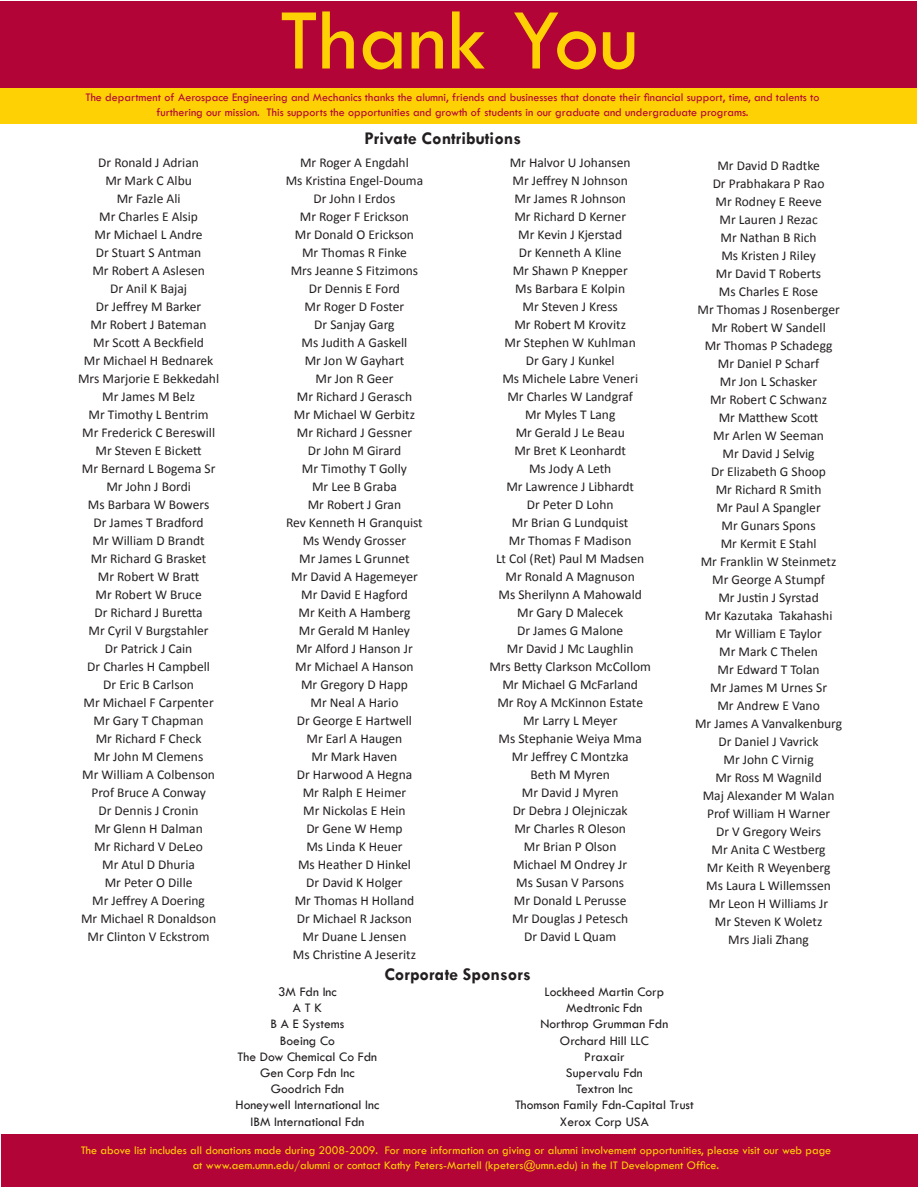
<style>
.page{position:relative;width:918px;height:1188px;background:#fff}
.page>*{position:absolute;margin:0;border:0;box-sizing:border-box;transform-origin:0 0}
.t1{font:90px "Tw Cen";color:#fed105}
.t2{font:700 18px "Tw Cen";color:#231f20}
.t3{font:13.5px/18px "Calibri";color:#231f20;text-align:center}
.t4{font:13.5px/16.2px "Tw Cen";color:#231f20;text-align:center}
.t5{font:12px/14.4px "Tw Cen";color:#b30437;text-align:center}
.t6{font:12px/14.4px "Tw Cen";color:#fed105;text-align:center}
</style>
<div class="page">
<div style="left:1px;top:1135px;width:917px;height:52px;background:#b30437"></div>
<div style="left:1px;top:1px;width:916px;height:87px;background:#b30437"></div>
<div style="left:1px;top:88px;width:916px;height:36px;background:#fed105"></div>
<h1 class="t1" style="left:279px;top:-8px;width:361px">Thank You</h1>
<p class="t5" style="left:85px;top:91px;width:736px">The department of Aerospace Engineering and Mechanics thanks the alumni, friends and businesses that donate their financial support, time, and talents to furthering our mission. This supports the opportunities and growth of students in our graduate and undergraduate programs.</p>
<h2 class="t2" style="left:364px;top:129px;width:158px">Private Contributions</h2>
<p class="t3" style="left:78px;top:155px;width:143px">Dr Ronald J Adrian<br>Mr Mark C Albu<br>Mr Fazle Ali<br>Mr Charles E Alsip<br>Mr Michael L Andre<br>Dr Stuart S Antman<br>Mr Robert A Aslesen<br>Dr Anil K Bajaj<br>Dr Jeffrey M Barker<br>Mr Robert J Bateman<br>Mr Scott A Beckfield<br>Mr Michael H Bednarek<br>Mrs Marjorie E Bekkedahl<br>Mr James M Belz<br>Mr Timothy L Bentrim<br>Mr Frederick C Bereswill<br>Mr Steven E Bickett<br>Mr Bernard L Bogema Sr<br>Mr John J Bordi<br>Ms Barbara W Bowers<br>Dr James T Bradford<br>Mr William D Brandt<br>Mr Richard G Brasket<br>Mr Robert W Bratt<br>Mr Robert W Bruce<br>Dr Richard J Buretta<br>Mr Cyril V Burgstahler<br>Dr Patrick J Cain<br>Dr Charles H Campbell<br>Dr Eric B Carlson<br>Mr Michael F Carpenter<br>Mr Gary T Chapman<br>Mr Richard F Check<br>Mr John M Clemens<br>Mr William A Colbenson<br>Prof Bruce A Conway<br>Dr Dennis J Cronin<br>Mr Glenn H Dalman<br>Mr Richard V DeLeo<br>Mr Atul D Dhuria<br>Mr Peter O Dille<br>Mr Jeffrey A Doering<br>Mr Michael R Donaldson<br>Mr Clinton V Eckstrom</p>
<p class="t3" style="left:286px;top:155px;width:139px">Mr Roger A Engdahl<br>Ms Kristina Engel-Douma<br>Dr John I Erdos<br>Mr Roger F Erickson<br>Mr Donald O Erickson<br>Mr Thomas R Finke<br>Mrs Jeanne S Fitzimons<br>Dr Dennis E Ford<br>Mr Roger D Foster<br>Dr Sanjay Garg<br>Ms Judith A Gaskell<br>Mr Jon W Gayhart<br>Mr Jon R Geer<br>Mr Richard J Gerasch<br>Mr Michael W Gerbitz<br>Mr Richard J Gessner<br>Dr John M Girard<br>Mr Timothy T Golly<br>Mr Lee B Graba<br>Mr Robert J Gran<br>Rev Kenneth H Granquist<br>Ms Wendy Grosser<br>Mr James L Grunnet<br>Mr David A Hagemeyer<br>Mr David E Hagford<br>Mr Keith A Hamberg<br>Mr Gerald M Hanley<br>Mr Alford J Hanson Jr<br>Mr Michael A Hanson<br>Mr Gregory D Happ<br>Mr Neal A Hario<br>Dr George E Hartwell<br>Mr Earl A Haugen<br>Mr Mark Haven<br>Dr Harwood A Hegna<br>Mr Ralph E Heimer<br>Mr Nickolas E Hein<br>Dr Gene W Hemp<br>Ms Linda K Heuer<br>Ms Heather D Hinkel<br>Dr David K Holger<br>Mr Thomas H Holland<br>Dr Michael R Jackson<br>Mr Duane L Jensen<br>Ms Christine A Jeseritz</p>
<p class="t3" style="left:489px;top:155px;width:163px">Mr Halvor U Johansen<br>Mr Jeffrey N Johnson<br>Mr James R Johnson<br>Mr Richard D Kerner<br>Mr Kevin J Kjerstad<br>Dr Kenneth A Kline<br>Mr Shawn P Knepper<br>Ms Barbara E Kolpin<br>Mr Steven J Kress<br>Mr Robert M Krovitz<br>Mr Stephen W Kuhlman<br>Dr Gary J Kunkel<br>Ms Michele Labre Veneri<br>Mr Charles W Landgraf<br>Mr Myles T Lang<br>Mr Gerald J Le Beau<br>Mr Bret K Leonhardt<br>Ms Jody A Leth<br>Mr Lawrence J Libhardt<br>Dr Peter D Lohn<br>Mr Brian G Lundquist<br>Mr Thomas F Madison<br>Lt Col (Ret) Paul M Madsen<br>Mr Ronald A Magnuson<br>Ms Sherilynn A Mahowald<br>Mr Gary D Malecek<br>Dr James G Malone<br>Mr David J Mc Laughlin<br>Mrs Betty Clarkson McCollom<br>Mr Michael G McFarland<br>Mr Roy A McKinnon Estate<br>Mr Larry L Meyer<br>Ms Stephanie Weiya Mma<br>Mr Jeffrey C Montzka<br>Beth M Myren<br>Mr David J Myren<br>Dr Debra J Olejniczak<br>Mr Charles R Oleson<br>Mr Brian P Olson<br>Michael M Ondrey Jr<br>Ms Susan V Parsons<br>Mr Donald L Perusse<br>Mr Douglas J Petesch<br>Dr David L Quam</p>
<p class="t3" style="left:695px;top:158px;width:149px">Mr David D Radtke<br>Dr Prabhakara P Rao<br>Mr Rodney E Reeve<br>Mr Lauren J Rezac<br>Mr Nathan B Rich<br>Ms Kristen J Riley<br>Mr David T Roberts<br>Ms Charles E Rose<br>Mr Thomas J Rosenberger<br>Mr Robert W Sandell<br>Mr Thomas P Schadegg<br>Mr Daniel P Scharf<br>Mr Jon L Schasker<br>Mr Robert C Schwanz<br>Mr Matthew Scott<br>Mr Arlen W Seeman<br>Mr David J Selvig<br>Dr Elizabeth G Shoop<br>Mr Richard R Smith<br>Mr Paul A Spangler<br>Mr Gunars Spons<br>Mr Kermit E Stahl<br>Mr Franklin W Steinmetz<br>Mr George A Stumpf<br>Mr Justin J Syrstad<br>Mr Kazutaka Takahashi<br>Mr William E Taylor<br>Mr Mark C Thelen<br>Mr Edward T Tolan<br>Mr James M Urnes Sr<br>Mr Andrew E Vano<br>Mr James A Vanvalkenburg<br>Dr Daniel J Vavrick<br>Mr John C Virnig<br>Mr Ross M Wagnild<br>Maj Alexander M Walan<br>Prof William H Warner<br>Dr V Gregory Weirs<br>Mr Anita C Westberg<br>Mr Keith R Weyenberg<br>Ms Laura L Willemssen<br>Mr Leon H Williams Jr<br>Mr Steven K Woletz<br>Mrs Jiali Zhang</p>
<h2 class="t2" style="left:384px;top:965px;width:148px">Corporate Sponsors</h2>
<p class="t4" style="left:236px;top:984px;width:145px">3M Fdn Inc<br>A T K<br>B A E Systems<br>Boeing Co<br>The Dow Chemical Co Fdn<br>Gen Corp Fdn Inc<br>Goodrich Fdn<br>Honeywell International Inc<br>IBM International Fdn</p>
<p class="t4" style="left:515px;top:984px;width:180px">Lockheed Martin Corp<br>Medtronic Fdn<br>Northrop Grumman Fdn<br>Orchard Hill LLC<br>Praxair<br>Supervalu Fdn<br>Textron Inc<br>Thomson Family Fdn-Capital Trust<br>Xerox Corp USA</p>
<p class="t6" style="left:81px;top:1143px;width:752px">The above list includes all donations made during 2008-2009. For more information on giving or alumni involvement opportunities, please visit our web page at www.aem.umn.edu/alumni or contact Kathy Peters-Martell (kpeters@umn.edu) in the IT Development Office.</p>
</div>
